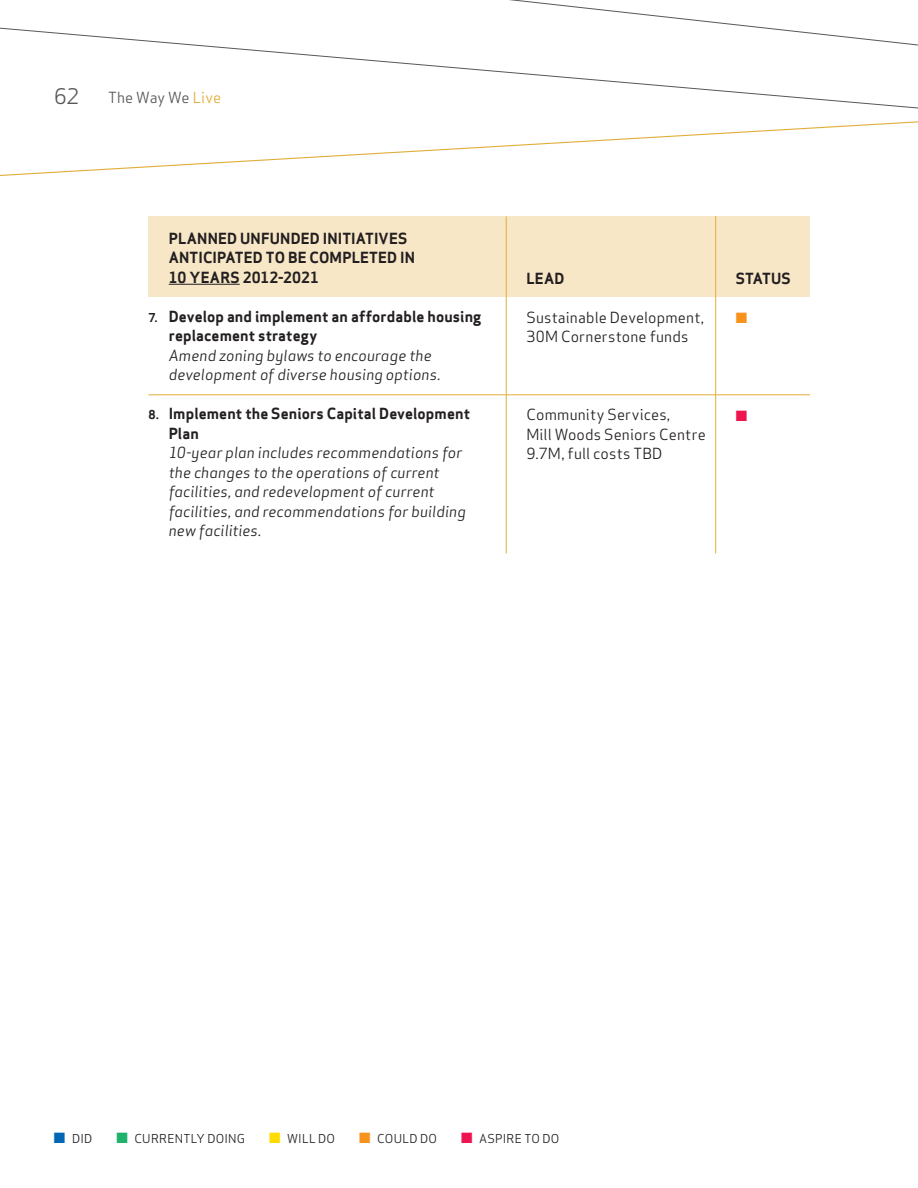
<style>
.page{position:relative;width:918px;height:1188px;background:#fff}
.page>*{position:absolute;margin:0;border:0;box-sizing:border-box;transform-origin:0 0}
.t1{font:21px "Apex Sans";color:#57585a}
.t2{font:italic 15px/19.5px "Apex Sans";letter-spacing:.005em;color:#231f20}
.t3{font:700 15px/19.5px "Apex Sans";letter-spacing:.01em;color:#231f20}
.t4{font:15px/19.5px "Apex Sans";letter-spacing:.015em;color:#231f20}
.t5{font:15px "Apex Sans";letter-spacing:.005em;color:#57585a}
.t6{font:15px "Zapf Dingbats ITC";color:#f7931d}
.t7{font:15px "Zapf Dingbats ITC";color:#ed1450}
.t8{font:12px "Apex Sans";letter-spacing:.015em;color:#231f20}
.s1{color:#e1ae3a}
.s2{font-size:12px}
.s3{color:#0166b3}
.s4{color:#1eb26a}
.s5{color:#ffdc01}
.s6{color:#f7931d}
.s7{color:#ed1450}
</style>
<div class="page">
<svg style="left:509px;top:0;width:242px;height:26px"></svg>
<svg style="left:0;top:26px;width:918px;height:150px"></svg>
<div style="left:148px;top:216px;width:662px;height:81px;background:#f7e7c7"></div>
<hr style="left:169px;top:284px;width:71px;height:1px;background:#231f20">
<hr style="left:148px;top:395px;width:662px;height:1px;background:#e1ae3a">
<hr style="left:506px;top:216px;width:1px;height:338px;background:#e1ae3a">
<hr style="left:715px;top:216px;width:1px;height:338px;background:#e1ae3a">
<h1 class="t1" style="left:54px;top:79px;width:27px">62</h1>
<p class="t5" style="left:108px;top:86px;width:115px">The Way We <span class="s1">Live</span></p>
<p class="t3" style="left:148px;top:228px;width:103px">Plann ed unfun</p>
<p class="t3" style="left:169px;top:228px;width:238px;text-indent:122px">ded initiatives anticipated to be com</p>
<p class="t3" style="left:342px;top:248px;width:72px">pleted in</p>
<p class="t3" style="left:169px;top:267px;width:152px">10 years 2012-2021</p>
<p class="t3" style="left:169px;top:306px;width:314px;text-indent:-20px"><span class="s2">7.</span> Develop and implement an affordable housing replacement strategy</p>
<p class="t2" style="left:169px;top:344px;width:273px">Amend zoning bylaws to encourage the development of diverse housing options.</p>
<p class="t3" style="left:169px;top:404px;width:303px;text-indent:-20px"><span class="s2">8.</span> I mplement the Seniors Capital Development<br>Plan</p>
<p class="t2" style="left:169px;top:442px;width:299px">10-year plan includes recommendations for the changes to the operations of current facilities, and redevelopment of current facilities, and recommendations for building new facilities.</p>
<p class="t3" style="left:526px;top:268px;width:11px">LEAD</p>
<p class="t4" style="left:526px;top:306px;width:179px">Sustainable Development,<br>30M Cornerstone funds</p>
<p class="t4" style="left:526px;top:403px;width:181px">Community Services,<br>Mill Woods Seniors Centre<br>9.7M , full costs TBD</p>
<p class="t3" style="left:736px;top:269px;width:46px">status</p>
<p class="t6" style="left:736px;top:311px;width:13px">■</p>
<p class="t7" style="left:736px;top:408px;width:13px">■</p>
<p class="t8" style="left:54px;top:1129px;width:40px"><span class="s3">■</span> Did</p>
<p class="t8" style="left:116px;top:1129px;width:35px"><span class="s4">■</span> Curr</p>
<p class="t8" style="left:167px;top:1129px;width:77px">ently doing</p>
<p class="t8" style="left:269px;top:1129px;width:58px"><span class="s5">■</span> WILL DO</p>
<p class="t8" style="left:359px;top:1129px;width:70px"><span class="s6">■</span> COULD DO</p>
<p class="t8" style="left:461px;top:1129px;width:26px"><span class="s7">■</span> ASPI</p>
<p class="t8" style="left:507px;top:1129px;width:45px">RETO DO</p>
</div>
